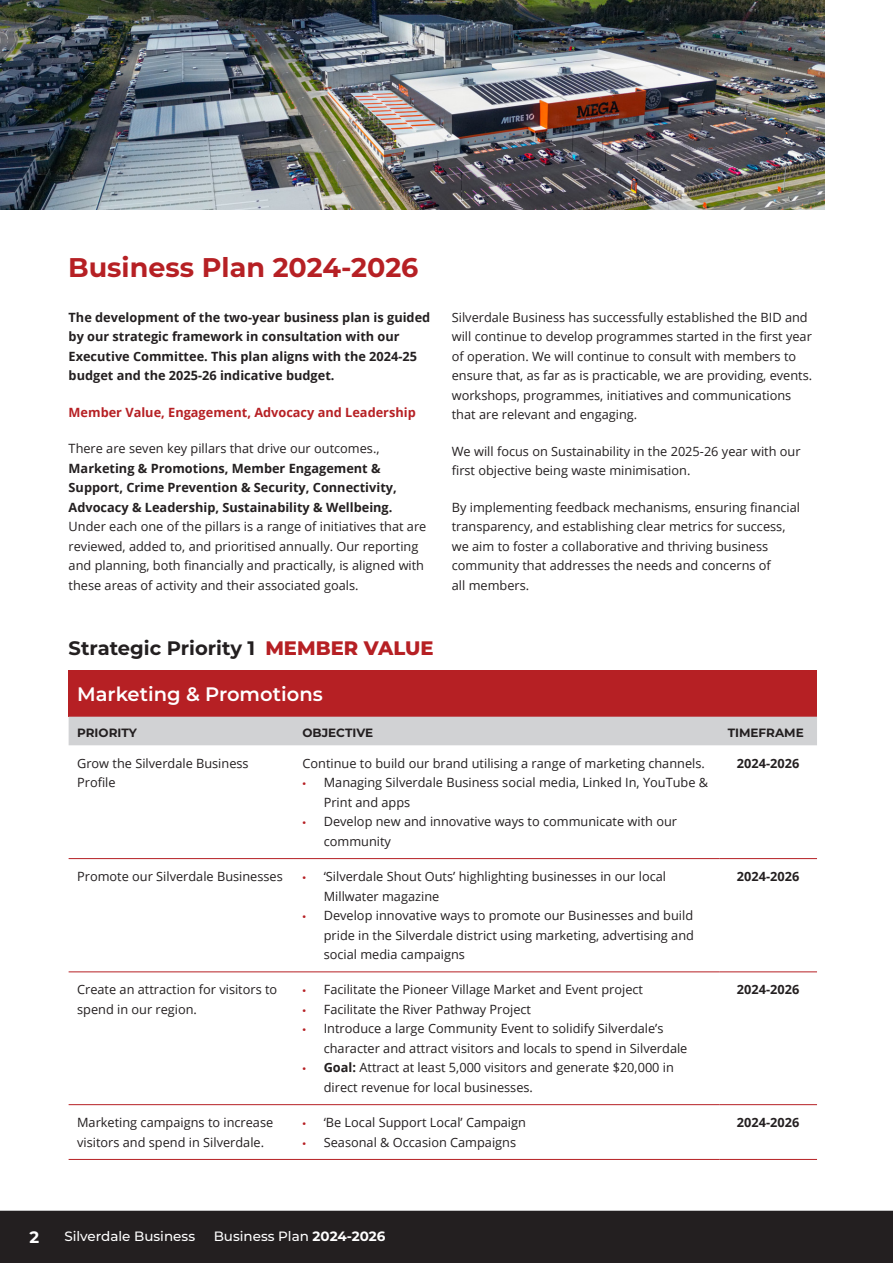
<style>
.page{position:relative;width:893px;height:1263px;background:#fff}
.page>*{position:absolute;margin:0;border:0;box-sizing:border-box;transform-origin:0 0}
.Heading{font:700 27px "Montserrat";color:#b62024}
.Heading-2{font:700 19.5px "Montserrat";color:#231f20}
.Heading_table{font:600 19.5px "Montserrat";color:#fff}
.t1{font:700 16.5px "Montserrat";color:#fff}
.t2{font:500 13.5px "Montserrat";color:#fff}
.Body{font:12.75px/19.5px "Open Sans";color:#231f20}
.Body-2{font:700 12.75px/19.5px "Open Sans";color:#231f20}
.Body-3{font:700 12.75px "Open Sans";color:#b62024}
.suhead_table{font:700 12px "Montserrat";color:#231f20}
.s1{font-weight:700}
.s2{font-weight:800;color:#b62024}
.s3{font-family:"Myriad Pro";color:#b62024}
.s4{color:#231f20}
</style>
<div class="page">
<div style="left:69px;top:670px;width:748px;height:47px;background:#b62024"></div>
<div style="left:69px;top:717px;width:748px;height:28px;background:#d1d2d4"></div>
<hr style="left:69px;top:858px;width:225px;height:1px;background:#b62024">
<hr style="left:294px;top:858px;width:425px;height:1px;background:#b62024">
<hr style="left:719px;top:858px;width:98px;height:1px;background:#b62024">
<hr style="left:69px;top:971px;width:225px;height:1px;background:#b62024">
<hr style="left:294px;top:971px;width:425px;height:1px;background:#b62024">
<hr style="left:719px;top:971px;width:98px;height:1px;background:#b62024">
<hr style="left:69px;top:1104px;width:225px;height:1px;background:#b62024">
<hr style="left:294px;top:1104px;width:425px;height:1px;background:#b62024">
<hr style="left:719px;top:1104px;width:98px;height:1px;background:#b62024">
<hr style="left:69px;top:1159px;width:225px;height:1px;background:#b62024">
<hr style="left:294px;top:1159px;width:425px;height:1px;background:#b62024">
<hr style="left:719px;top:1159px;width:98px;height:1px;background:#b62024">
<img style="left:0;top:0;width:825px;height:210px">
<div style="left:0;top:1210px;width:893px;height:53px;background:#231f20"></div>
<p class="Heading" style="left:68px;top:248px;width:352px">Business Plan 2024-2026</p>
<p class="Body-2" style="left:69px;top:307px;width:363px">The development of the two-year business plan is guided by our strategic framework in consultation with our Executive Committee. This plan aligns with the 2024-25 budget and the 2025-26 indicative budget.</p>
<p class="Body-3" style="left:69px;top:403px;width:349px">Member Value, Engagement, Advocacy and Leadership</p>
<p class="Body" style="left:69px;top:438px;width:359px">There are seven key pillars that drive our outcomes., <span class="s1">Marketing &amp; Promotions, Member Engagement &amp; Support, Crime Prevention &amp; Security, Connectivity, Advocacy &amp; Leadership, Sustainability &amp; Wellbeing.<br></span>Under each one of the pillars is a range of initiatives that are reviewed, added to, and prioritised annually. Our reporting and planning, both financially and practically, is aligned with these areas of activity and their associated goals.</p>
<p class="Body" style="left:452px;top:307px;width:362px">Silverdale Business has successfully established the BID and will continue to develop programmes started in the first year of operation. We will continue to consult with members to ensure that, as far as is practicable, we are providing, events. workshops, programmes, initiatives and communications that are relevant and engaging.</p>
<p class="Body" style="left:452px;top:441px;width:350px">We will focus on Sustainability in the 2025-26 year with our first objective being waste minimisation.</p>
<p class="Body" style="left:452px;top:497px;width:350px">By implementing feedback mechanisms, ensuring financial transparency, and establishing clear metrics for success, we aim to foster a collaborative and thriving business community that addresses the needs and concerns of<br>all members.</p>
<p class="Heading-2" style="left:69px;top:634px;width:366px">Strategic Priority 1 <span class="s2">MEMBER VALUE</span></p>
<p class="Heading_table" style="left:77px;top:680px;width:247px">Marketing &amp; Promotions</p>
<p class="suhead_table" style="left:77px;top:724px;width:61px">PRIORITY</p>
<p class="suhead_table" style="left:302px;top:724px;width:72px">OBJECTIVE</p>
<p class="suhead_table" style="left:728px;top:724px;width:78px">TIMEFRAME</p>
<p class="Body" style="left:77px;top:753px;width:173px">Grow the Silverdale Business<br>Profile</p>
<p class="Body" style="left:302px;top:753px;width:404px">Continue to build our brand utilising a range of marketing channels.</p>
<p class="Body-2" style="left:737px;top:753px;width:64px">2024-2026</p>
<p class="Body" style="left:324px;top:773px;width:386px;text-indent:-21px"><span class="s3">•</span> Managing Silverdale Business social media, Linked In, YouTube &amp;<br>Print and apps</p>
<p class="Body" style="left:324px;top:812px;width:355px;text-indent:-21px"><span class="s3">•</span> Develop new and innovative ways to communicate with our community</p>
<p class="Body" style="left:77px;top:866px;width:207px">Promote our Silverdale Businesses</p>
<p class="Body" style="left:324px;top:866px;width:344px;text-indent:-21px"><span class="s3">•</span> ‘Silverdale Shout Outs’ highlighting businesses in our local<br>Millwater magazine</p>
<p class="Body" style="left:324px;top:905px;width:372px;text-align:justify;text-indent:-21px"><span class="s3">•</span> Develop innovative ways to promote our Businesses and build pride in the Silverdale district using marketing, advertising and social media campaigns</p>
<p class="Body" style="left:77px;top:980px;width:202px">Create an attraction for visitors to spend in our region.</p>
<p class="Body" style="left:302px;top:980px;width:342px"><span class="s3">•</span> Facilitate the Pioneer Village Market and Event project</p>
<p class="Body" style="left:302px;top:999px;width:230px"><span class="s3">•</span> Facilitate the River Pathway Project</p>
<p class="Body" style="left:324px;top:1019px;width:365px;text-indent:-21px"><span class="s3">•</span> Introduce a large Community Event to solidify Silverdale’s character and attract visitors and locals to spend in Silverdale</p>
<p class="Body" style="left:324px;top:1058px;width:352px;text-indent:-21px"><span class="s3">•</span> <span class="s1">Goal:</span> Attract at least 5,000 visitors and generate $20,000 in direct revenue for local businesses.</p>
<p class="Body" style="left:77px;top:1112px;width:198px">Marketing campaigns to increase visitors and spend in Silverdale.</p>
<p class="Body" style="left:302px;top:1112px;width:225px"><span class="s3">•</span> ‘Be Local Support Local’ Campaign</p>
<p class="Body" style="left:302px;top:1132px;width:215px"><span class="s3">•</span> Seasonal &amp; Occasion Campaigns</p>
<p class="t1" style="left:30px;top:1226px;width:11px">2</p>
<p class="t2" style="left:64px;top:1227px;width:323px">Silverdale Business <span class="s4">|</span> Business Plan <span class="s1">2024-2026</span></p>
<p class="Body-2" style="left:737px;top:866px;width:64px">2024-2026</p>
<p class="Body-2" style="left:737px;top:980px;width:64px">2024-2026</p>
<p class="Body-2" style="left:737px;top:1112px;width:64px">2024-2026</p>
</div>
